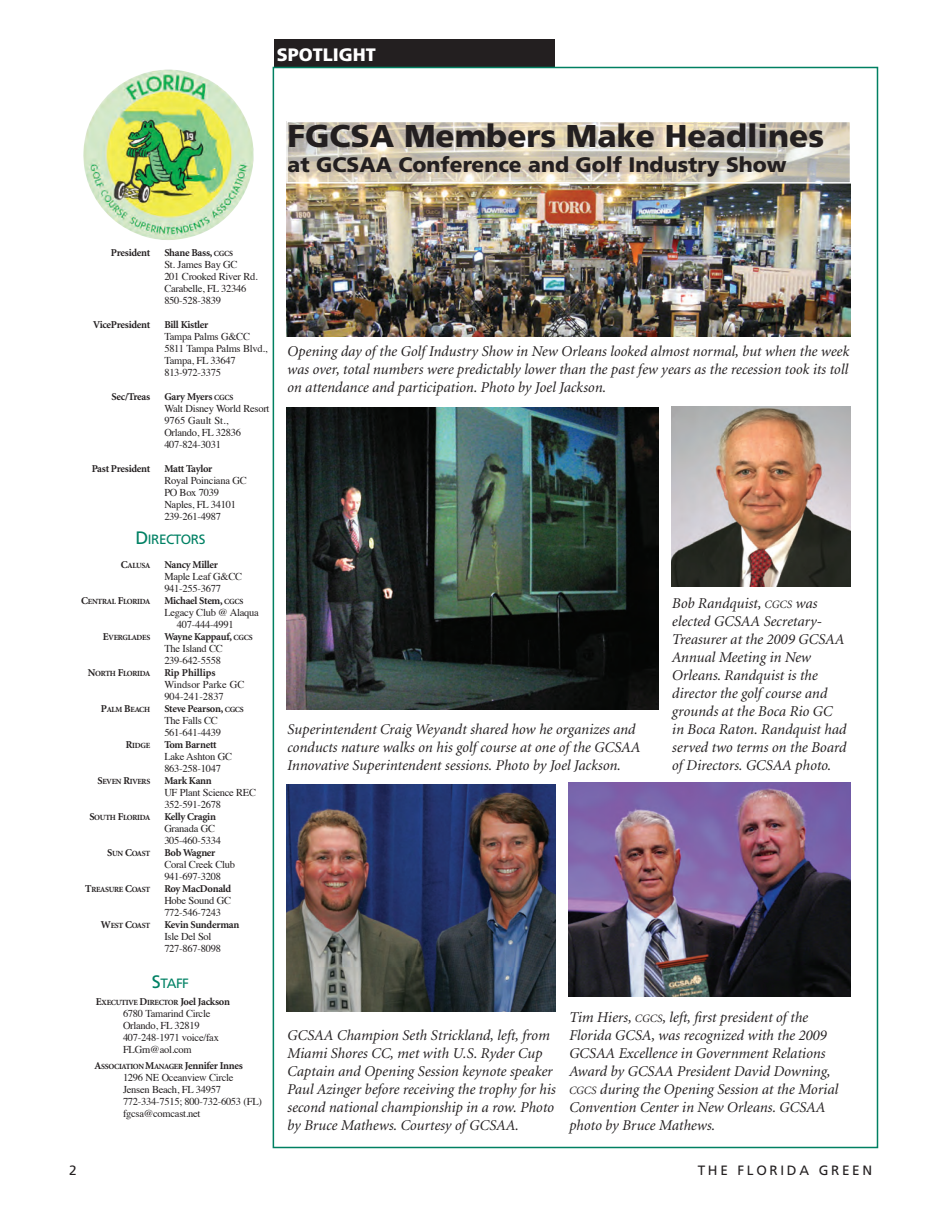
<style>
.page{position:relative;width:945px;height:1215px;background:#fff}
.page>*{position:absolute;margin:0;border:0;box-sizing:border-box;transform-origin:0 0}
.t1{font:900 31.5px "Frutiger";color:#231f20}
.t2{font:900 21px "Frutiger";color:#231f20}
.t3{font:900 18px "Frutiger";color:#fff}
.t4{font:italic 15px/18px "Minion";color:#231f20}
.t5{font:13.5px "Frutiger";letter-spacing:.2em;color:#231f20}
.t6{font:13.5px "Frutiger";letter-spacing:-.035em;color:#008164}
.t7{font:10.5px/12px "Times";letter-spacing:-.025em;color:#231f20}
.t8{font:700 10.5px "Minion";letter-spacing:-.025em;color:#231f20}
.t9{font:10.5px/12px "Times";color:#231f20}
.t10{font:700 10.5px "Minion";color:#231f20}
.t11{font:700 10.5px "Minion";color:#231f20}
.t12{font:700 7.8px "Minion";letter-spacing:-.035em;color:#231f20}
.s1{font-size:7.8px}
.s2{font-size:18px}
.s3{font-size:10.5px}
.s4{font-size:11.25px}
.s5{font-style:inherit}
</style>
<div class="page">
<div style="left:274px;top:39px;width:281px;height:29px;background:#231f20"></div>
<img style="left:83px;top:70px;width:171px;height:170px">
<img style="left:672px;top:406px;width:178px;height:180px">
<img style="left:569px;top:782px;width:281px;height:215px">
<img style="left:287px;top:184px;width:563px;height:153px">
<svg style="left:289px;top:124px;width:559px;height:57px;background:#d2cab9"></svg>
<div style="left:286px;top:121px;width:565px;height:63px;border:2px solid #fff"></div>
<img style="left:287px;top:407px;width:371px;height:303px">
<img style="left:287px;top:784px;width:269px;height:228px">
<p class="t3" style="left:277px;top:44px;width:101px">SPOTLIGHT</p>
<h1 class="t1" style="left:288px;top:117px;width:538px">FGCSA Members Make Headlines</h1>
<h2 class="t2" style="left:288px;top:152px;width:501px">at GCSAA Conference and Golf Industry Show</h2>
<p class="t8" style="left:111px;top:247px;width:41px">President</p>
<p class="t8" style="left:164px;top:247px;width:70px">Shane Bass, <span class="s1">CGCS</span></p>
<p class="t7" style="left:164px;top:258px;width:95px">St. James Bay GC<br>201 Crooked River Rd.<br>Carabelle, FL 32346<br>850-528-3839</p>
<p class="t8" style="left:93px;top:319px;width:59px">VicePresident</p>
<p class="t8" style="left:164px;top:319px;width:46px">Bill Kistler</p>
<p class="t7" style="left:164px;top:330px;width:105px">Tampa Palms G&amp;CC<br>5811 Tampa Palms Blvd.,<br>Tampa, FL 33647<br>813-972-3375</p>
<p class="t8" style="left:112px;top:391px;width:40px">Sec/Treas</p>
<p class="t8" style="left:164px;top:391px;width:71px">Gary Myers <span class="s1">CGCS</span></p>
<p class="t7" style="left:164px;top:402px;width:107px">Walt Disney World Resort<br>9765 Gault St.,<br>Orlando, FL 32836<br>407-824-3031</p>
<p class="t8" style="left:92px;top:463px;width:60px">Past President</p>
<p class="t8" style="left:164px;top:463px;width:50px">Matt Taylor</p>
<p class="t7" style="left:164px;top:474px;width:84px">Royal Poinciana GC<br>PO Box 7039<br>Naples, FL 34101<br>239-261-4987</p>
<p class="t6" style="left:135px;top:531px;width:72px"><span class="s2">D</span>IRECTORS</p>
<p class="t12" style="left:121px;top:562px;width:31px"><span class="s3">C</span>ALUSA</p>
<p class="t8" style="left:164px;top:559px;width:55px">Nancy Miller</p>
<p class="t7" style="left:164px;top:570px;width:79px">Maple Leaf G&amp;CC<br>941-255-3677</p>
<p class="t12" style="left:81px;top:598px;width:70px"><span class="s3">C</span>ENTRAL <span class="s3">F</span>LORIDA</p>
<p class="t8" style="left:164px;top:595px;width:80px">Michael Stem, <span class="s1">CGCS</span></p>
<p class="t7" style="left:177px;top:606px;width:83px;text-indent:-13px">Legacy Club @ Alaqua<br>407-444-4991</p>
<p class="t12" style="left:103px;top:634px;width:49px"><span class="s3">E</span>VERGLADES</p>
<p class="t8" style="left:164px;top:631px;width:90px">Wayne Kappauf, <span class="s1">CGCS</span></p>
<p class="t7" style="left:164px;top:642px;width:60px">The Island CC<br>239-642-5558</p>
<p class="t12" style="left:88px;top:670px;width:64px"><span class="s3">N</span>ORTH <span class="s3">F</span>LORIDA</p>
<p class="t10" style="left:164px;top:667px;width:53px">Rip Phillips</p>
<p class="t9" style="left:164px;top:678px;width:82px">Windsor Parke GC<br>904-241-2837</p>
<p class="t12" style="left:101px;top:706px;width:51px"><span class="s3">P</span>ALM <span class="s3">B</span>EACH</p>
<p class="t8" style="left:164px;top:703px;width:81px">Steve Pearson, <span class="s1">CGCS</span></p>
<p class="t7" style="left:164px;top:714px;width:58px">The Falls CC<br>561-641-4439</p>
<p class="t12" style="left:126px;top:742px;width:26px"><span class="s3">R</span>IDGE</p>
<p class="t8" style="left:164px;top:739px;width:54px">Tom Barnett</p>
<p class="t7" style="left:164px;top:750px;width:69px">Lake Ashton GC<br>863-258-1047</p>
<p class="t12" style="left:98px;top:778px;width:54px"><span class="s3">S</span>EVEN <span class="s3">R</span>IVERS</p>
<p class="t8" style="left:164px;top:775px;width:49px">Mark Kann</p>
<p class="t7" style="left:164px;top:786px;width:93px">UF Plant Science REC<br>352-591-2678</p>
<p class="t12" style="left:89px;top:814px;width:62px"><span class="s3">S</span>OUTH <span class="s3">F</span>LORIDA</p>
<p class="t8" style="left:164px;top:811px;width:53px">Kelly Cragin</p>
<p class="t7" style="left:164px;top:822px;width:58px">Granada GC<br>305-460-5334</p>
<p class="t12" style="left:107px;top:850px;width:45px"><span class="s3">S</span>UN <span class="s3">C</span>OAST</p>
<p class="t8" style="left:164px;top:847px;width:53px">Bob Wagner</p>
<p class="t7" style="left:164px;top:858px;width:72px">Coral Creek Club<br>941-697-3208</p>
<p class="t12" style="left:85px;top:886px;width:67px"><span class="s3">T</span>REASURE <span class="s3">C</span>OAST</p>
<p class="t8" style="left:164px;top:883px;width:68px">Roy MacDonald</p>
<p class="t7" style="left:164px;top:894px;width:68px">Hobe Sound GC<br>772-546-7243</p>
<p class="t12" style="left:101px;top:922px;width:51px"><span class="s3">W</span>EST <span class="s3">C</span>OAST</p>
<p class="t8" style="left:164px;top:919px;width:77px">Kevin Sunderman</p>
<p class="t7" style="left:164px;top:930px;width:58px">Isle Del Sol<br>727-867-8098</p>
<p class="t6" style="left:152px;top:975px;width:39px"><span class="s2">S</span>TAFF</p>
<p class="t12" style="left:96px;top:998px;width:136px"><span class="s3">E</span>XECUTIVE <span class="s3">D</span>IRECTOR <span class="s3">Joel Jackson</span></p>
<p class="t7" style="left:123px;top:1006px;width:97px">6780 Tamarind Circle<br>Orlando, FL 32819<br>407-248-1971 voice/fax<br>FLGrn@aol.com</p>
<p class="t11" style="left:69px;top:1060px;width:18px">A</p>
<p class="t12" style="left:101px;top:1063px;width:143px">SSOCIATION<span class="s3">M</span>ANAGER <span class="s3">Jennifer Innes</span></p>
<p class="t7" style="left:123px;top:1071px;width:141px">1296 NE Oceanview Circle<br>Jensen Beach, FL 34957<br>772-334-7515; 800-732-6053 (FL) fgcsa@comcast.net</p>
<p class="t4" style="left:287px;top:342px;width:563px;text-align:justify">Opening day of the Golf Industry Show in New Orleans looked almost normal, but when the week was over, total numbers were predictably lower than the past few years as the recession took its toll on attendance and participation. Photo by Joel Jackson.</p>
<p class="t4" style="left:287px;top:720px;width:354px">Superintendent Craig Weyandt shared how he organizes and conducts nature walks on his golf course at one of the GCSAA<br>Innovative Superintendent sessions. Photo by Joel Jackson.</p>
<p class="t4" style="left:672px;top:594px;width:176px">Bob Randquist, <span class="s4">CGCS</span> was elected GCSAA Secretary-<br>Treasurer at the 2009 GCSAA<br>Annual Meeting in New<br>Orleans. Randquist is the director the golf course and grounds at the Boca Rio GC in Boca Raton. Randquist had served two terms on the Board of Directors. GCSAA photo.</p>
<p class="t4" style="left:287px;top:1026px;width:270px">GCSAA Champion Seth Strickland, left, from Miami Shores CC, met with U.S. Ryder Cup Captain and Opening Session keynote speaker Paul Azinger before receiving the trophy for his second national championship in a row. Photo by Bruce Mathews. Courtesy of GCSAA.</p>
<p class="t4" style="left:569px;top:1008px;width:271px">Tim Hiers, <span class="s4">CGCS</span><span class="s5">,</span> left, first president of the Florida GCSA, was recognized with the 2009<br>GCSAA Excellence in Government Relations Award by GCSAA President David Downing, <span class="s4">CGCS</span> during the Opening Session at the Morial Convention Center in New Orleans. GCSAA photo by Bruce Mathews.</p>
<p class="t5" style="left:69px;top:1162px;width:9px">2</p>
<p class="t5" style="left:698px;top:1162px;width:176px">THE FLORIDA GREEN</p>
</div>
